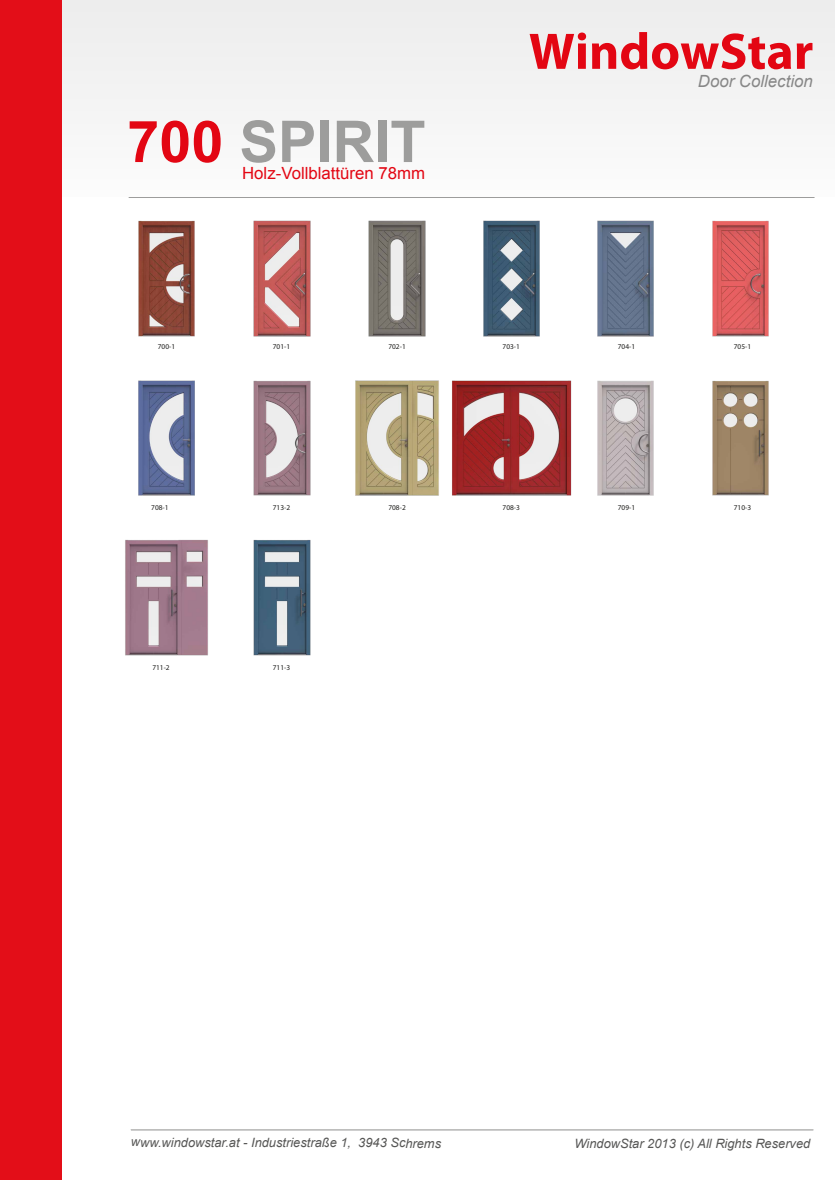
<style>
.page{position:relative;width:835px;height:1180px;background:#fff}
.page>*{position:absolute;margin:0;border:0;box-sizing:border-box;transform-origin:0 0}
.t1{font:700 57.68px "Arial";color:#9d9d9c}
.t2{font:700 51.77px "Myriad Pro";color:#e30613}
.t3{font:16.8px "Arial";color:#e30613}
.t4{font:italic 16.8px "Arial";color:#878787}
.t5{font:italic 12.85px "Arial";color:#575756}
.t6{font:7.35px "Myriad Pro";color:#1d1d1b}
.s1{color:#e30613}
</style>
<div class="page">
<div style="left:0;top:0;width:834px;height:196px;background:#ededed"></div>
<div style="left:0;top:0;width:61px;height:1180px;background:#e30e18"></div>
<hr style="left:129px;top:197px;width:685px;height:1px;background:#9d9d9c">
<hr style="left:131px;top:1129px;width:682px;height:1px;background:#9d9d9c">
<img style="left:597px;top:221px;width:57px;height:115px">
<img style="left:712px;top:221px;width:57px;height:115px">
<img style="left:138px;top:380px;width:57px;height:115px">
<img style="left:361px;top:380px;width:71px;height:115px">
<img style="left:432px;top:380px;width:114px;height:115px">
<img style="left:546px;top:380px;width:108px;height:115px">
<img style="left:712px;top:381px;width:57px;height:114px">
<img style="left:125px;top:540px;width:77px;height:115px">
<img style="left:202px;top:540px;width:109px;height:115px">
<img style="left:253px;top:380px;width:108px;height:115px">
<img style="left:138px;top:221px;width:57px;height:115px">
<img style="left:253px;top:221px;width:58px;height:115px">
<img style="left:368px;top:221px;width:58px;height:115px">
<img style="left:483px;top:221px;width:57px;height:115px">
<h2 class="t2" style="left:528px;top:18px;width:286px">WindowStar</h2>
<h1 class="t1" style="left:127px;top:104px;width:300px"><span class="s1">700</span> SPIRIT</h1>
<h3 class="t3" style="left:242px;top:162px;width:184px">Holz-Vollblattüren 78mm</h3>
<h3 class="t4" style="left:697px;top:70px;width:116px">Door Collection</h3>
<p class="t6" style="left:158px;top:342px;width:19px">700-1</p>
<p class="t6" style="left:273px;top:342px;width:19px">701-1</p>
<p class="t6" style="left:388px;top:342px;width:19px">702-1</p>
<p class="t6" style="left:502px;top:342px;width:19px">703-1</p>
<p class="t6" style="left:617px;top:342px;width:19px">704-1</p>
<p class="t6" style="left:733px;top:342px;width:19px">705-1</p>
<p class="t6" style="left:151px;top:503px;width:19px">708-1</p>
<p class="t6" style="left:388px;top:503px;width:19px">708-2</p>
<p class="t6" style="left:502px;top:503px;width:19px">708-3</p>
<p class="t6" style="left:617px;top:503px;width:19px">709-1</p>
<p class="t6" style="left:733px;top:503px;width:19px">710-3</p>
<p class="t6" style="left:273px;top:503px;width:19px">713-2</p>
<p class="t6" style="left:152px;top:663px;width:19px">711-2</p>
<p class="t6" style="left:273px;top:663px;width:19px">711-3</p>
<p class="t5" style="left:131px;top:1134px;width:311px">www.windowstar.at - Industriestraße 1, 3943 Schrems</p>
<p class="t5" style="left:574px;top:1135px;width:237px">WindowStar 2013 (c) All Rights Reserved</p>
</div>
